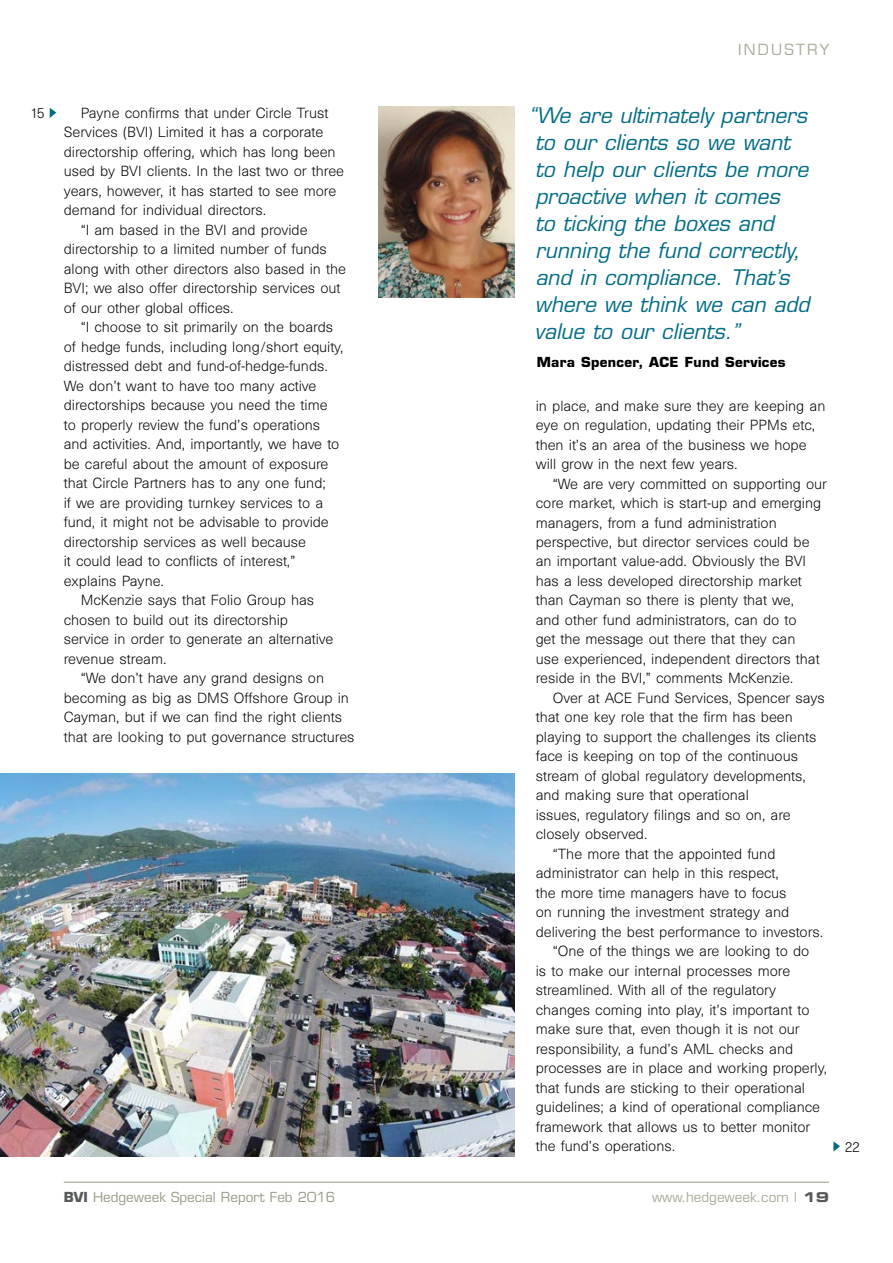
<style>
.page{position:relative;width:893px;height:1263px;background:#fff}
.page>*{position:absolute;margin:0;border:0;box-sizing:border-box;transform-origin:0 0}
.t1{font:italic 21px/27px "Eurostile";color:#006c85}
.t2{font:15px "Eurostile";letter-spacing:.15em;color:#a9ab98}
.t3{font:300 13.5px/19.5px "Unica SB";color:#000}
.t4{font:13.5px "Eurostile";color:#989b85}
.t5{font:700 13.5px "Eurostile";letter-spacing:.025em;color:#000}
.t6{font:13.5px "Eurostile";color:#a9ab98}
.s1{font-weight:700;color:#58595b}
.s2{font-family:"Eurostile Bold Extended Two";color:#58595b}
</style>
<div class="page">
<hr style="left:64px;top:1182px;width:765px;height:1px;background:#989b85">
<svg style="left:50px;top:108px;width:6px;height:10px"></svg>
<svg style="left:833px;top:1141px;width:7px;height:10px"></svg>
<img style="left:378px;top:106px;width:136px;height:192px">
<img style="left:0;top:774px;width:514px;height:383px">
<p class="t2" style="left:738px;top:40px;width:93px">INDUSTRY</p>
<p class="t3" style="left:31px;top:103px;width:15px">15</p>
<p class="t3" style="left:81px;top:103px;width:249px">Payne confirms that under Circle Trust</p>
<p class="t3" style="left:64px;top:123px;width:261px">Services (BVI) Limited it has a corporate</p>
<p class="t3" style="left:64px;top:142px;width:273px">directorship offering, which has long been</p>
<p class="t3" style="left:64px;top:162px;width:282px">used by BVI clients. In the last two or three</p>
<p class="t3" style="left:64px;top:181px;width:274px">years, however, it has started to see more</p>
<p class="t3" style="left:64px;top:201px;width:204px">demand for individual directors.</p>
<p class="t3" style="left:81px;top:220px;width:228px">“I am based in the BVI and provide</p>
<p class="t3" style="left:64px;top:240px;width:265px">directorship to a limited number of funds</p>
<p class="t3" style="left:64px;top:259px;width:284px">along with other directors also based in the</p>
<p class="t3" style="left:64px;top:279px;width:278px">BVI; we also offer directorship services out</p>
<p class="t3" style="left:64px;top:298px;width:171px">of our other global offices.</p>
<p class="t3" style="left:81px;top:318px;width:254px">“I choose to sit primarily on the boards</p>
<p class="t3" style="left:64px;top:337px;width:281px">of hedge funds, including long/short equity,</p>
<p class="t3" style="left:64px;top:357px;width:266px">distressed debt and fund-of-hedge-funds.</p>
<p class="t3" style="left:64px;top:376px;width:254px">We don’t want to have too many active</p>
<p class="t3" style="left:64px;top:396px;width:265px">directorships because you need the time</p>
<p class="t3" style="left:64px;top:415px;width:258px">to properly review the fund’s operations</p>
<p class="t3" style="left:64px;top:435px;width:277px">and activities. And, importantly, we have to</p>
<p class="t3" style="left:64px;top:454px;width:266px">be careful about the amount of exposure</p>
<p class="t3" style="left:64px;top:474px;width:264px">that Circle Partners has to any one fund;</p>
<p class="t3" style="left:64px;top:493px;width:261px">if we are providing turnkey services to a</p>
<p class="t3" style="left:64px;top:513px;width:267px">fund, it might not be advisable to provide</p>
<p class="t3" style="left:64px;top:532px;width:244px">directorship services as well because</p>
<p class="t3" style="left:64px;top:552px;width:233px">it could lead to conflicts of interest,”</p>
<p class="t3" style="left:64px;top:571px;width:102px">explains Payne.</p>
<p class="t3" style="left:81px;top:591px;width:235px">McKenzie says that Folio Group has</p>
<p class="t3" style="left:64px;top:610px;width:226px">chosen to build out its directorship</p>
<p class="t3" style="left:64px;top:630px;width:271px">service in order to generate an alternative</p>
<p class="t3" style="left:64px;top:649px;width:104px">revenue stream.</p>
<p class="t3" style="left:81px;top:669px;width:245px">“We don’t have any grand designs on</p>
<p class="t3" style="left:64px;top:688px;width:287px">becoming as big as DMS Offshore Group in</p>
<p class="t3" style="left:64px;top:708px;width:280px">Cayman, but if we can find the right clients</p>
<p class="t3" style="left:64px;top:727px;width:292px">that are looking to put governance structures</p>
<h1 class="t1" style="left:529px;top:102px;width:282px">“We are ultimately partners to our clients so we want<br>to help our clients be more proactive when it comes<br>to ticking the boxes and running the fund correctly, and in compliance. That’s where we think we can add value to our clients.”</h1>
<p class="t5" style="left:537px;top:354px;width:250px">Mara Spencer, ACE Fund Services</p>
<p class="t3" style="left:536px;top:396px;width:291px">in place, and make sure they are keeping an eye on regulation, updating their PPMs etc, then it’s an area of the business we hope will grow in the next few years.</p>
<p class="t3" style="left:536px;top:474px;width:293px;text-indent:17px">“We are very committed on supporting our core market, which is start-up and emerging managers, from a fund administration perspective, but director services could be an important value-add. Obviously the BVI has a less developed directorship market than Cayman so there is plenty that we,<br>and other fund administrators, can do to<br>get the message out there that they can<br>use experienced, independent directors that reside in the BVI,” comments McKenzie.</p>
<p class="t3" style="left:553px;top:688px;width:273px">Over at ACE Fund Services, Spencer says</p>
<p class="t3" style="left:536px;top:708px;width:259px">that one key role that the firm has been</p>
<p class="t3" style="left:536px;top:727px;width:282px">playing to support the challenges its clients</p>
<p class="t3" style="left:536px;top:747px;width:264px">face is keeping on top of the continuous</p>
<p class="t3" style="left:536px;top:766px;width:272px">stream of global regulatory developments,</p>
<p class="t3" style="left:536px;top:786px;width:215px">and making sure that operational</p>
<p class="t3" style="left:536px;top:805px;width:256px">issues, regulatory filings and so on, are</p>
<p class="t3" style="left:536px;top:825px;width:113px">closely observed.</p>
<p class="t3" style="left:553px;top:844px;width:224px">“The more that the appointed fund</p>
<p class="t3" style="left:536px;top:864px;width:245px">administrator can help in this respect,</p>
<p class="t3" style="left:536px;top:883px;width:252px">the more time managers have to focus</p>
<p class="t3" style="left:536px;top:903px;width:255px">on running the investment strategy and</p>
<p class="t3" style="left:536px;top:922px;width:289px">delivering the best performance to investors.</p>
<p class="t3" style="left:553px;top:942px;width:258px">“One of the things we are looking to do</p>
<p class="t3" style="left:536px;top:961px;width:256px">is to make our internal processes more</p>
<p class="t3" style="left:536px;top:981px;width:242px">streamlined. With all of the regulatory</p>
<p class="t3" style="left:536px;top:1000px;width:275px">changes coming into play, it’s important to</p>
<p class="t3" style="left:536px;top:1020px;width:265px">make sure that, even though it is not our</p>
<p class="t3" style="left:536px;top:1039px;width:259px">responsibility, a fund’s AML checks and</p>
<p class="t3" style="left:536px;top:1059px;width:293px">processes are in place and working properly,</p>
<p class="t3" style="left:536px;top:1078px;width:271px">that funds are sticking to their operational</p>
<p class="t3" style="left:536px;top:1098px;width:286px">guidelines; a kind of operational compliance</p>
<p class="t3" style="left:536px;top:1117px;width:276px">framework that allows us to better monitor</p>
<p class="t3" style="left:536px;top:1137px;width:141px">the fund’s operations.</p>
<p class="t4" style="left:64px;top:1188px;width:273px"><span class="s1">BVI</span> Hedgeweek Special Report Feb 2016</p>
<p class="t6" style="left:652px;top:1188px;width:179px">www.hedgeweek.com | <span class="s2">19</span></p>
<p class="t3" style="left:845px;top:1137px;width:16px">22</p>
</div>
